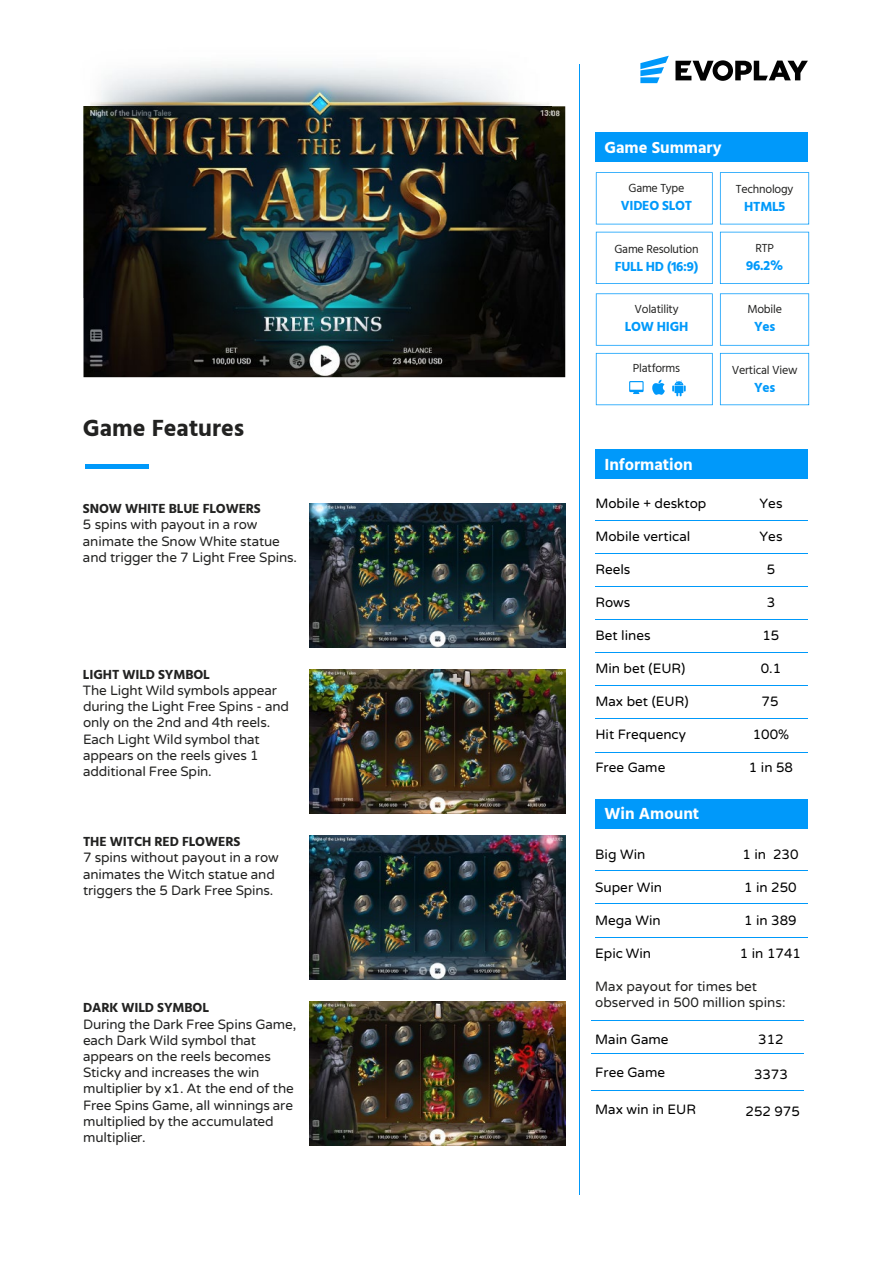
<style>
.page{position:relative;width:893px;height:1263px;background:#fff}
.page>*{position:absolute;margin:0;border:0;box-sizing:border-box;transform-origin:0 0}
.t1{font:700 24px "Hind";color:#222221}
.t2{font:700 16.5px "Hind";color:#fff}
.t3{font:13.5px/16.2px "Varela Round";letter-spacing:-.01em;color:#222221}
.t4{font:13.5px "Varela Round";color:#000}
.t5{font:700 13.5px "Hind";letter-spacing:-.01em;color:#222221}
.t6{font:700 13.5px "Hind";letter-spacing:-.02em;color:#0099fa}
.t7{font:12px "Hind";letter-spacing:-.02em;color:#222221}
</style>
<div class="page">
<svg style="left:640px;top:56px;width:29px;height:27px"></svg>
<svg style="left:675px;top:60px;width:133px;height:21px"></svg>
<hr style="left:85px;top:464px;width:64px;height:4px;background:#0099fa">
<hr style="left:579px;top:64px;width:1px;height:1131px;background:#0099fa">
<div style="left:595px;top:132px;width:213px;height:30px;background:#0099fa"></div>
<div style="left:595px;top:449px;width:213px;height:30px;background:#0099fa"></div>
<svg style="left:720px;top:172px;width:89px;height:52px"></svg>
<svg style="left:596px;top:172px;width:117px;height:52px"></svg>
<svg style="left:720px;top:232px;width:89px;height:52px"></svg>
<svg style="left:596px;top:232px;width:117px;height:52px"></svg>
<svg style="left:720px;top:293px;width:89px;height:53px"></svg>
<svg style="left:596px;top:293px;width:117px;height:53px"></svg>
<svg style="left:720px;top:353px;width:89px;height:52px"></svg>
<svg style="left:596px;top:353px;width:117px;height:52px"></svg>
<hr style="left:595px;top:520px;width:213px;height:1px;background:#0099fa">
<hr style="left:595px;top:553px;width:213px;height:1px;background:#0099fa">
<hr style="left:595px;top:586px;width:213px;height:1px;background:#0099fa">
<hr style="left:595px;top:619px;width:213px;height:1px;background:#0099fa">
<hr style="left:595px;top:652px;width:213px;height:1px;background:#0099fa">
<hr style="left:595px;top:686px;width:213px;height:1px;background:#0099fa">
<hr style="left:595px;top:719px;width:213px;height:1px;background:#0099fa">
<hr style="left:591px;top:1020px;width:213px;height:1px;background:#0099fa">
<hr style="left:591px;top:1053px;width:213px;height:1px;background:#0099fa">
<hr style="left:595px;top:752px;width:213px;height:1px;background:#0099fa">
<div style="left:596px;top:799px;width:212px;height:30px;background:#0099fa"></div>
<hr style="left:595px;top:937px;width:213px;height:1px;background:#0099fa">
<hr style="left:595px;top:870px;width:213px;height:1px;background:#0099fa">
<hr style="left:595px;top:903px;width:213px;height:1px;background:#0099fa">
<img style="left:84px;top:106px;width:481px;height:271px">
<hr style="left:591px;top:1090px;width:213px;height:1px;background:#0099fa">
<img style="left:83px;top:65px;width:466px;height:232px">
<img style="left:84px;top:106px;width:468px;height:191px">
<img style="left:309px;top:503px;width:256px;height:144px">
<img style="left:309px;top:669px;width:256px;height:144px">
<img style="left:309px;top:835px;width:256px;height:144px">
<img style="left:309px;top:1001px;width:256px;height:144px">
<h1 class="t1" style="left:83px;top:413px;width:163px">Game Features</h1>
<p class="t5" style="left:83px;top:501px;width:179px">SNOW WHITE BLUE FLOWERS</p>
<p class="t3" style="left:83px;top:517px;width:215px">5 spins with payout in a row animate the Snow White statue and trigger the 7 Light Free Spins.</p>
<p class="t5" style="left:83px;top:666px;width:128px">LIGHT WILD SYMBOL</p>
<p class="t3" style="left:83px;top:683px;width:208px">The Light Wild symbols appear during the Light Free Spins - and only on the 2nd and 4th reels.<br>Each Light Wild symbol that appears on the reels gives 1 additional Free Spin.</p>
<p class="t5" style="left:83px;top:834px;width:159px">THE WITCH RED FLOWERS</p>
<p class="t3" style="left:83px;top:850px;width:197px">7 spins without payout in a row animates the Witch statue and triggers the 5 Dark Free Spins.</p>
<p class="t5" style="left:83px;top:1000px;width:127px">DARK WILD SYMBOL</p>
<p class="t3" style="left:83px;top:1016px;width:215px">During the Dark Free Spins Game, each Dark Wild symbol that appears on the reels becomes<br>Sticky and increases the win multiplier by x1. At the end of the<br>Free Spins Game, all winnings are multiplied by the accumulated multiplier.</p>
<p class="t2" style="left:604px;top:137px;width:119px">Game Summary</p>
<p class="t7" style="left:628px;top:180px;width:57px">Game Type</p>
<p class="t6" style="left:621px;top:198px;width:73px">VIDEO SLOT</p>
<p class="t7" style="left:736px;top:180px;width:59px">Technology</p>
<p class="t6" style="left:744px;top:198px;width:43px">HTML5</p>
<p class="t7" style="left:614px;top:241px;width:86px">Game Resolution</p>
<p class="t7" style="left:755px;top:240px;width:20px">RTP</p>
<p class="t6" style="left:615px;top:259px;width:85px">FULL HD (16:9)</p>
<p class="t6" style="left:746px;top:257px;width:38px">96.2%</p>
<p class="t7" style="left:634px;top:301px;width:46px">Volatility</p>
<p class="t7" style="left:747px;top:301px;width:36px">Mobile</p>
<p class="t6" style="left:625px;top:318px;width:65px">LOW HIGH</p>
<p class="t6" style="left:754px;top:318px;width:23px">Yes</p>
<p class="t7" style="left:633px;top:360px;width:49px">Platforms</p>
<p class="t7" style="left:732px;top:362px;width:67px">Vertical View</p>
<p class="t6" style="left:754px;top:380px;width:23px">Yes</p>
<p class="t2" style="left:604px;top:454px;width:90px">Information</p>
<p class="t4" style="left:595px;top:496px;width:113px">Mobile + desktop</p>
<p class="t4" style="left:595px;top:529px;width:97px">Mobile vertical</p>
<p class="t4" style="left:595px;top:562px;width:37px">Reels</p>
<p class="t4" style="left:595px;top:595px;width:36px">Rows</p>
<p class="t4" style="left:595px;top:628px;width:57px">Bet lines</p>
<p class="t4" style="left:595px;top:661px;width:92px">Min bet (EUR)</p>
<p class="t4" style="left:595px;top:694px;width:95px">Max bet (EUR)</p>
<p class="t4" style="left:595px;top:727px;width:92px">Hit Frequency</p>
<p class="t4" style="left:595px;top:760px;width:71px">Free Game</p>
<p class="t2" style="left:605px;top:803px;width:96px">Win Amount</p>
<p class="t4" style="left:760px;top:496px;width:24px">Yes</p>
<p class="t4" style="left:760px;top:529px;width:24px">Yes</p>
<p class="t4" style="left:767px;top:562px;width:10px">5</p>
<p class="t4" style="left:767px;top:595px;width:10px">3</p>
<p class="t4" style="left:762px;top:628px;width:18px">15</p>
<p class="t4" style="left:761px;top:661px;width:22px">0.1</p>
<p class="t4" style="left:761px;top:694px;width:18px">75</p>
<p class="t4" style="left:753px;top:727px;width:38px">100%</p>
<p class="t4" style="left:749px;top:760px;width:46px">1 in 58</p>
<p class="t4" style="left:595px;top:846px;width:52px">Big Win</p>
<p class="t4" style="left:595px;top:879px;width:68px">Super Win</p>
<p class="t4" style="left:595px;top:912px;width:67px">Mega Win</p>
<p class="t4" style="left:595px;top:945px;width:57px">Epic Win</p>
<p class="t4" style="left:742px;top:846px;width:58px">1 in 230</p>
<p class="t4" style="left:744px;top:879px;width:54px">1 in 250</p>
<p class="t4" style="left:744px;top:912px;width:54px">1 in 389</p>
<p class="t4" style="left:740px;top:945px;width:63px">1 in 1741</p>
<p class="t3" style="left:595px;top:979px;width:192px">Max payout for times bet observed in 500 million spins:</p>
<p class="t4" style="left:758px;top:1032px;width:27px">312</p>
<p class="t4" style="left:754px;top:1066px;width:35px">3373</p>
<p class="t4" style="left:595px;top:1032px;width:75px">Main Game</p>
<p class="t4" style="left:595px;top:1065px;width:71px">Free Game</p>
<p class="t4" style="left:595px;top:1102px;width:102px">Max win in EUR</p>
<p class="t4" style="left:745px;top:1103px;width:56px">252 975</p>
</div>
